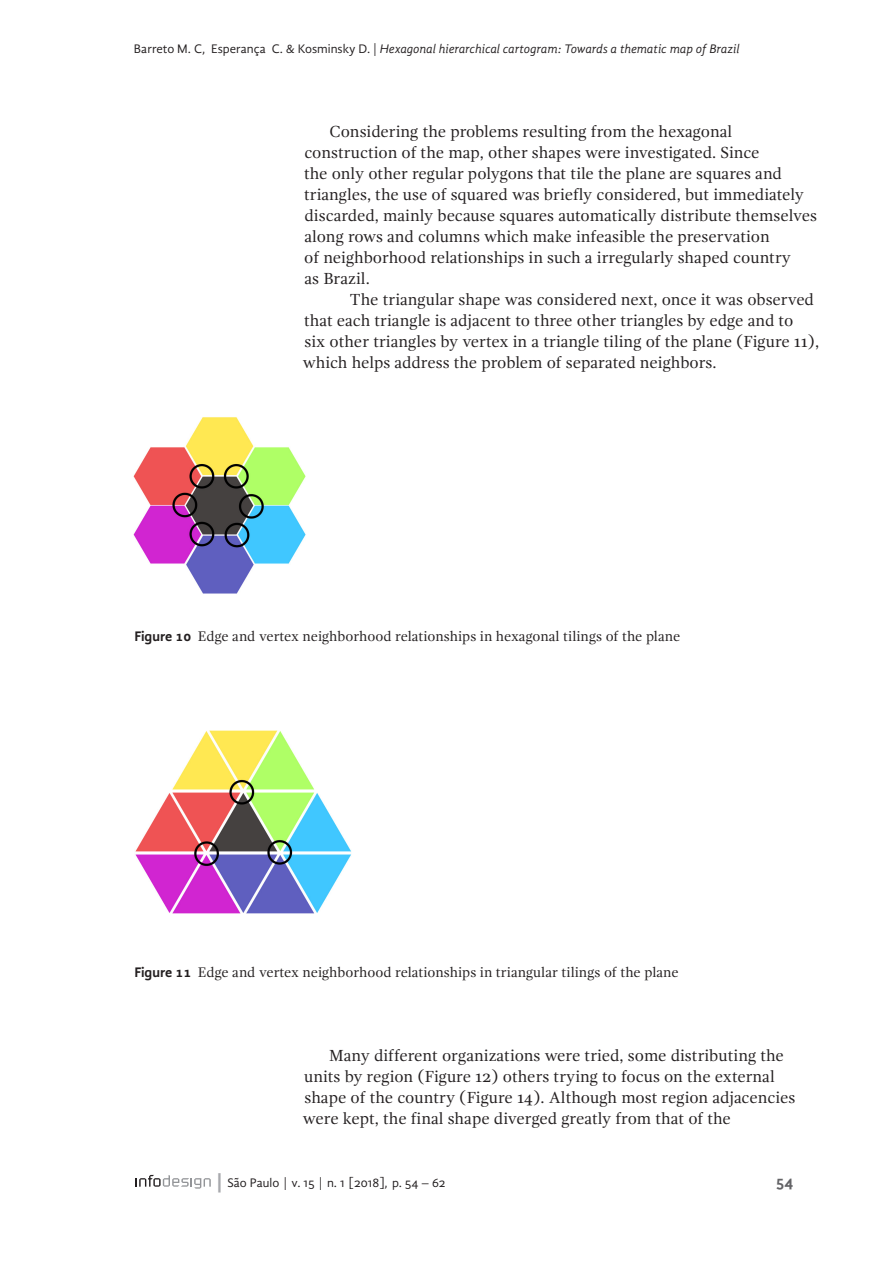
<style>
.page{position:relative;width:893px;height:1263px;background:#fff}
.page>*{position:absolute;margin:0;border:0;box-sizing:border-box;transform-origin:0 0}
.PT_Corpo_de_texto{font:16.5px/21px "Gandhi Serif";color:#231f20}
.t1{font:700 16.5px "Gandhi Sans";color:#636366}
.t2{font:14.25px "Gandhi Serif";color:#231f20}
.t3{font:italic 12.75px "Gandhi Sans";color:#231f20}
.t4{font:12.75px "Gandhi Sans";color:#231f20}
.s1{font-style:normal}
.s2{font-family:"Gandhi Sans";font-weight:700}
.s3{font-size:19.2px;color:#a8a9ad}
</style>
<div class="page">
<svg style="left:136px;top:1175px;width:75px;height:13px"></svg>
<img style="left:134px;top:417px;width:172px;height:177px">
<img style="left:135px;top:731px;width:216px;height:183px">
<p class="t3" style="left:134px;top:41px;width:607px"><span class="s1">Barreto M. C, Esperança C. &amp; Kosminsky D. |</span> Hexagonal hierarchical cartogram: Towards a thematic map of Brazil</p>
<p class="PT_Corpo_de_texto" style="left:304px;top:121px;width:514px;text-indent:25px">Considering the problems resulting from the hexagonal construction of the map, other shapes were investigated. Since<br>the only other regular polygons that tile the plane are squares and triangles, the use of squared was briefly considered, but immediately discarded, mainly because squares automatically distribute themselves along rows and columns which make infeasible the preservation<br>of neighborhood relationships in such a irregularly shaped country<br>as Brazil.</p>
<p class="PT_Corpo_de_texto" style="left:303px;top:289px;width:518px;text-indent:47px">The triangular shape was considered next, once it was observed that each triangle is adjacent to three other triangles by edge and to<br>six other triangles by vertex in a triangle tiling of the plane (Figure 11), which helps address the problem of separated neighbors.</p>
<p class="t2" style="left:134px;top:628px;width:547px"><span class="s2">Figure 10</span> Edge and vertex neighborhood relationships in hexagonal tilings of the plane</p>
<p class="t2" style="left:134px;top:964px;width:546px"><span class="s2">Figure 11</span> Edge and vertex neighborhood relationships in triangular tilings of the plane</p>
<p class="PT_Corpo_de_texto" style="left:303px;top:1045px;width:494px;text-indent:26px">Many different organizations were tried, some distributing the units by region (Figure 12) others trying to focus on the external shape of the country (Figure 14). Although most region adjacencies were kept, the final shape diverged greatly from that of the</p>
<p class="t4" style="left:214px;top:1175px;width:233px"><span class="s3">|</span>São Paulo | v. 15 | n. 1 [2018], p. 54 – 62</p>
<p class="t1" style="left:776px;top:1171px;width:18px">54</p>
</div>
